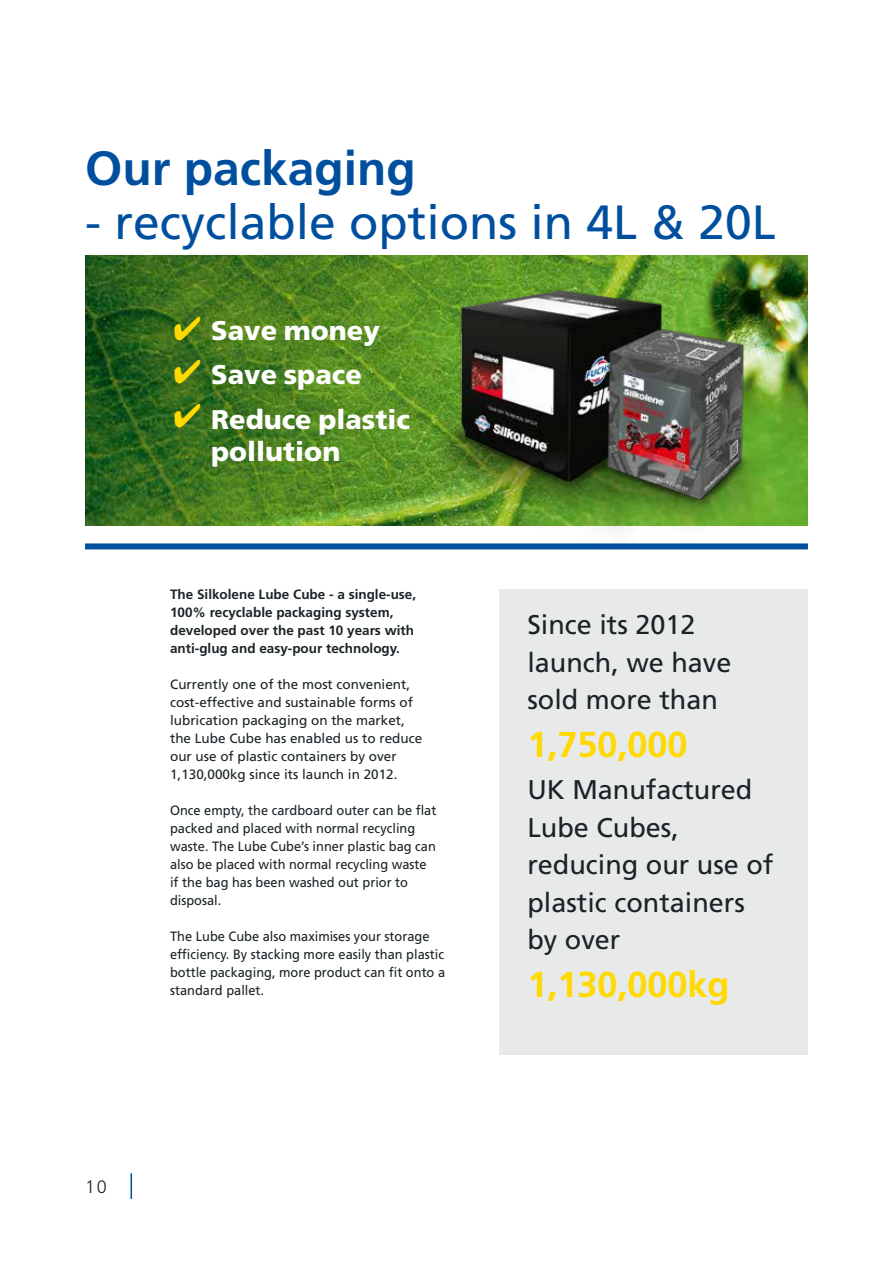
<style>
.page{position:relative;width:893px;height:1263px;background:#fff}
.page>*{position:absolute;margin:0;border:0;box-sizing:border-box;transform-origin:0 0}
.t1{font:48px "Frutiger LT Std";color:#004f9f}
.t2{font:700 48px "Frutiger LT Std";color:#004f9f}
.t3{font:700 36px "Frutiger LT Std";color:#ffd900}
.t4{font:33px/43.5px "Zapf Dingbats ITC";color:#ffd900;text-align:justify}
.t5{font:27px/37.5px "Frutiger LT Std";color:#1b2327}
.t6{font:900 27px/44.5px "Frutiger LT Std";color:#fff}
.t7{font:300 18px "Frutiger LT Std";color:#1b2327}
.t8{font:13.5px/18px "Frutiger LT Std";color:#1b2327;scale:.95 1}
.t9{font:13.5px/18px "Frutiger LT Std";color:#1b2327}
.t10{font:700 13.5px/18px "Frutiger LT Std";color:#1b2327}
</style>
<div class="page">
<img style="left:85px;top:255px;width:723px;height:270px">
<div style="left:85px;top:543px;width:723px;height:6px;background:#004f9f"></div>
<svg style="left:131px;top:1173px;width:1px;height:26px"></svg>
<img style="left:412px;top:255px;width:379px;height:289px">
<div style="left:499px;top:589px;width:309px;height:465px;background:#e8e9e9"></div>
<h1 class="t2" style="left:85px;top:140px;width:332px">Our packaging</h1>
<h1 class="t1" style="left:85px;top:194px;width:692px">- recyclable options in 4L &amp; 20L</h1>
<h3 class="t4" style="left:173px;top:307px;width:29px">✔ ✔ ✔</h3>
<h3 class="t6" style="left:211px;top:308px;width:200px">Save money<br>Save space<br>Reduce plastic</h3>
<h3 class="t6" style="left:211px;top:429px;width:131px">pollution</h3>
<p class="t10" style="left:170px;top:585px;width:248px">The Silkolene Lube Cube - a single-use, 100% recyclable packaging system, developed over the past 10 years with anti-glug and easy-pour technology.</p>
<p class="t9" style="left:170px;top:675px;width:254px">Currently one of the most convenient, cost-effective and sustainable forms of lubrication packaging on the market, the Lube Cube has enabled us to reduce our use of plastic containers by over 1,130,000kg since its launch in 2012.</p>
<p class="t8" style="left:170px;top:801px;width:282px">Once empty, the cardboard outer can be flat packed and placed with normal recycling waste. The Lube Cube’s inner plastic bag can also be placed with normal recycling waste if the bag has been washed out prior to disposal.</p>
<p class="t8" style="left:170px;top:927px;width:291px">The Lube Cube also maximises your storage efficiency. By stacking more easily than plastic bottle packaging, more product can fit onto a standard pallet.</p>
<h3 class="t7" style="left:85px;top:1176px;width:23px">10</h3>
<h3 class="t5" style="left:527px;top:606px;width:206px">Since its 2012 launch, we have sold more than</h3>
<h2 class="t3" style="left:527px;top:723px;width:162px">1,750,000</h2>
<h3 class="t5" style="left:527px;top:771px;width:248px">UK Manufactured<br>Lube Cubes, reducing our use of plastic containers by over</h3>
<h2 class="t3" style="left:527px;top:963px;width:204px">1,130,000kg</h2>
</div>
